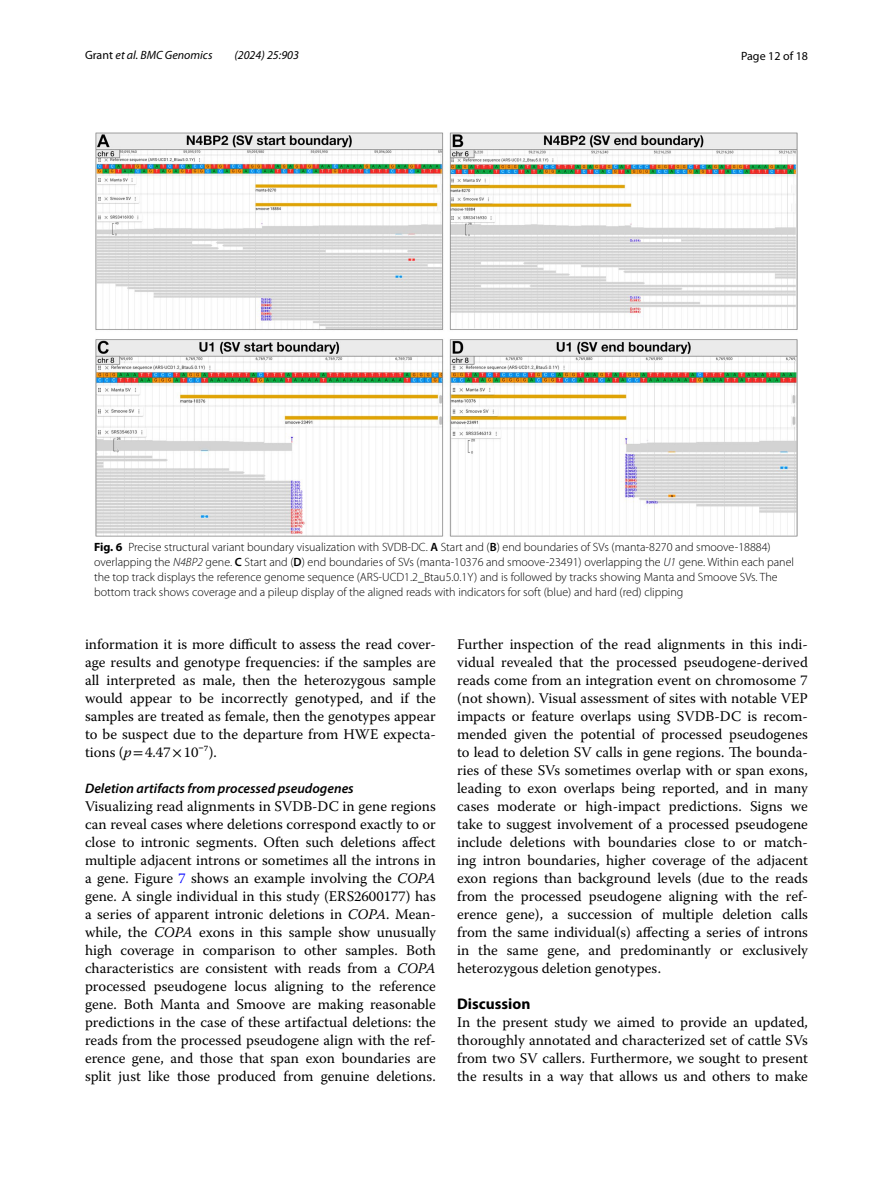
<style>
.page{position:relative;width:893px;height:1187px;background:#fff}
.page>*{position:absolute;margin:0;border:0;box-sizing:border-box;transform-origin:0 0}
.t1{font:700 15.45px "Myriad Pro";color:#000}
.t2{font:14.7px/18px "Warnock Pro";color:#000;text-align:justify}
.t3{font:italic 600 13.8px "Myriad Pro";color:#000}
.t4{font:300 12px/15px "Myriad Pro";color:#000}
.t5{font:italic 12px "Myriad Pro";color:#000}
.t6{font:12px "Myriad Pro";color:#000}
.s1{font-style:normal}
.s2{font-weight:700}
.s3{font-weight:600}
.s4{font-style:italic}
.s5{font-family:"STIX"}
.s6{font-family:"Code 2000"}
.s7{color:#00f}
</style>
<div class="page">
<img style="left:96px;top:133px;width:701px;height:403px">
<p class="t5" style="left:85px;top:48px;width:129px"><span class="s1">Grant</span> et al. BMC Genomics</p>
<p class="t5" style="left:234px;top:48px;width:66px">(2024) 25:903</p>
<p class="t6" style="left:741px;top:48px;width:68px">Page 12 of 18</p>
<p class="t4" style="left:94px;top:540px;width:701px"><span class="s2">Fig. 6</span> Precise structural variant boundary visualization with SVDB-DC. <span class="s3">A</span> Start and (<span class="s3">B</span>) end boundaries of SVs (manta-8270 and smoove-18884) overlapping the <span class="s4">N4BP2</span> gene. <span class="s3">C</span> Start and (<span class="s3">D</span>) end boundaries of SVs (manta-10376 and smoove-23491) overlapping the <span class="s4">U1</span> gene. Within each panel the top track displays the reference genome sequence (ARS-UCD1.2_Btau5.0.1Y) and is followed by tracks showing Manta and Smoove SVs. The bottom track shows coverage and a pileup display of the aligned reads with indicators for soft (blue) and hard (red) clipping</p>
<p class="t2" style="left:85px;top:635px;width:352px">information it is more difficult to assess the read cover&shy;age results and genotype frequencies: if the samples are all interpreted as male, then the heterozygous sample would appear to be incorrectly genotyped, and if the samples are treated as female, then the genotypes appear to be suspect due to the departure from HWE expecta&shy;tions (<span class="s4">p</span><span class="s5">=</span>4.47<span class="s5">×</span>10<span class="s6">⁻</span>⁷).</p>
<p class="t3" style="left:85px;top:779px;width:270px">Deletion artifacts from processed pseudogenes</p>
<p class="t2" style="left:85px;top:797px;width:352px">Visualizing read alignments in SVDB-DC in gene regions can reveal cases where deletions correspond exactly to or close to intronic segments. Often such deletions affect multiple adjacent introns or sometimes all the introns in a gene. Figure <span class="s7">7</span> shows an example involving the <span class="s4">COPA </span>gene. A single individual in this study (ERS2600177) has a series of apparent intronic deletions in <span class="s4">COPA</span>. Mean&shy;while, the <span class="s4">COPA</span> exons in this sample show unusually high coverage in comparison to other samples. Both characteristics are consistent with reads from a <span class="s4">COPA </span>processed pseudogene locus aligning to the reference gene. Both Manta and Smoove are making reasonable predictions in the case of these artifactual deletions: the reads from the processed pseudogene align with the ref&shy;erence gene, and those that span exon boundaries are split just like those produced from genuine deletions.</p>
<p class="t2" style="left:457px;top:635px;width:352px">Further inspection of the read alignments in this indi&shy;vidual revealed that the processed pseudogene-derived reads come from an integration event on chromosome 7 (not shown). Visual assessment of sites with notable VEP impacts or feature overlaps using SVDB-DC is recom&shy;mended given the potential of processed pseudogenes to lead to deletion SV calls in gene regions. The bounda&shy;ries of these SVs sometimes overlap with or span exons, leading to exon overlaps being reported, and in many cases moderate or high-impact predictions. Signs we take to suggest involvement of a processed pseudogene include deletions with boundaries close to or match&shy;ing intron boundaries, higher coverage of the adjacent exon regions than background levels (due to the reads from the processed pseudogene aligning with the ref&shy;erence gene), a succession of multiple deletion calls from the same individual(s) affecting a series of introns in the same gene, and predominantly or exclusively heterozygous deletion genotypes.</p>
<p class="t1" style="left:457px;top:993px;width:75px">Discussion</p>
<p class="t2" style="left:457px;top:1013px;width:352px">In the present study we aimed to provide an updated, thoroughly annotated and characterized set of cattle SVs from two SV callers. Furthermore, we sought to present the results in a way that allows us and others to make</p>
</div>
